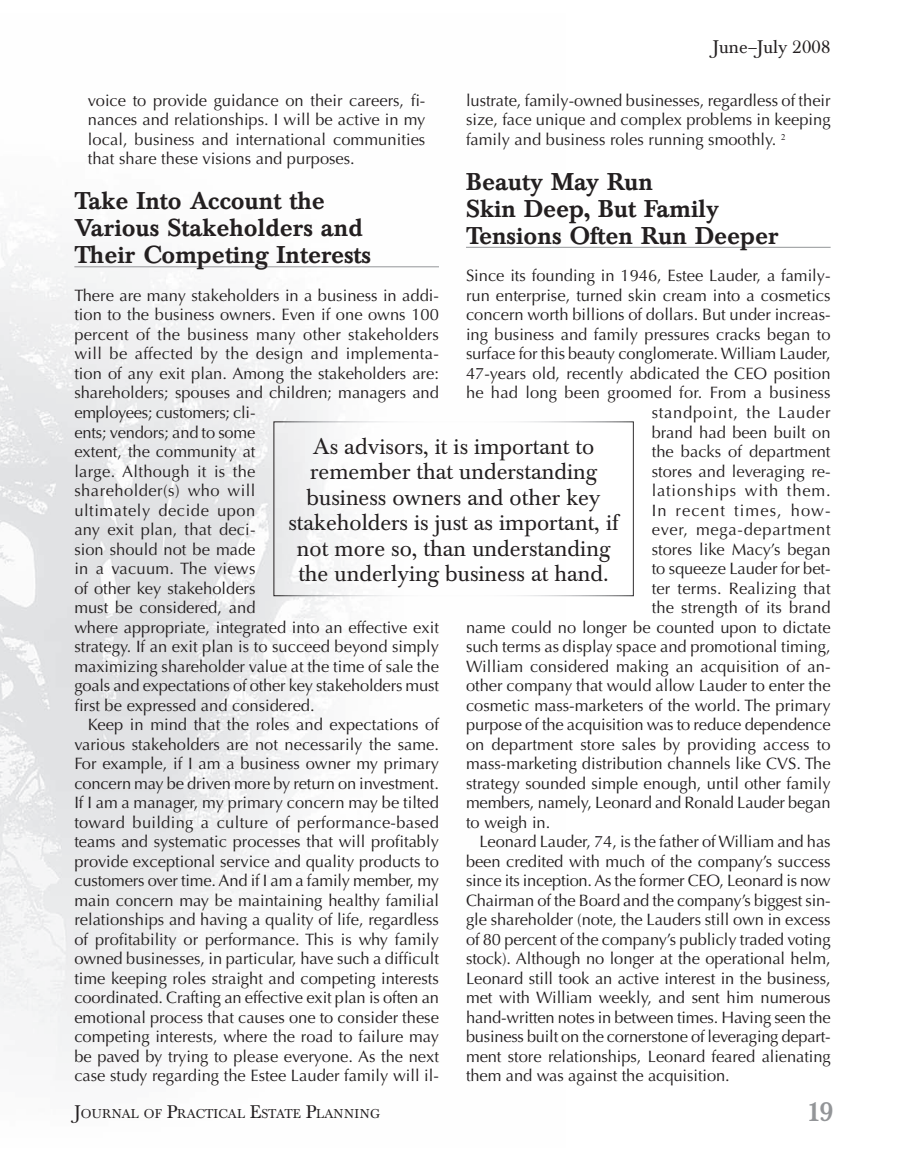
<style>
.page{position:relative;width:905px;height:1175px;background:#fff}
.page>*{position:absolute;margin:0;border:0;box-sizing:border-box;transform-origin:0 0}
.t1{font:500 27px "Baskerville BE";color:#939598}
.t2{font:500 24px/27px "Baskerville BE";color:#231f20}
.t3{font:22.5px/25.5px "Baskerville BE";color:#231f20;text-align:center}
.t4{font:18px "Baskerville BE";color:#231f20}
.t5{font:16.5px/19.5px "Optima";color:#231f20;text-align:justify}
.t6{font:16.5px "Optima";letter-spacing:.045em;color:#231f20}
.t7{font:16.5px "Optima";letter-spacing:.05em;color:#231f20}
.t8{font:16.5px "Optima";letter-spacing:.04em;color:#231f20}
.t9{font:16.5px "Optima";letter-spacing:.065em;color:#231f20}
.t10{font:12.6px "Baskerville BE";color:#231f20}
.s1{font-size:18px}
</style>
<div class="page">
<img style="left:0;top:226px;width:565px;height:837px">
<hr style="left:74px;top:266px;width:365px;height:1px;background:#939598">
<hr style="left:466px;top:247px;width:364px;height:1px;background:#939598">
<div style="left:273px;top:421px;width:360px;height:175px;border:1px solid #fff"></div>
<p class="t4" style="left:712px;top:40px;width:119px">June–July 2008</p>
<p class="t5" style="left:88px;top:92px;width:339px">voice to provide guidance on their careers, fi&shy;nances and relationships. I will be active in my local, business and international communities that share these visions and purposes.</p>
<h2 class="t2" style="left:74px;top:190px;width:298px">Take Into Account the<br>Various Stakeholders and<br>Their Competing Interests</h2>
<p class="t5" style="left:74px;top:287px;width:366px;text-align:left">There are many stakeholders in a business in addi&shy;tion to the business owners. Even if one owns 100 percent of the business many other stakeholders will be affected by the design and implementa&shy;tion of any exit plan. Among the stakeholders are: shareholders; spouses and children; managers and employees; customers; cli-<br>ents; vendors; and to some<br>extent, the community at<br>large. Although it is the<br>shareholder(s) who will<br>ultimately decide upon<br>any exit plan, that deci-<br>sion should not be made<br>in a vacuum. The views<br>of other key stakeholders<br>must be considered, and<br>where appropriate, integrated into an effective exit strategy. If an exit plan is to succeed beyond simply maximizing shareholder value at the time of sale the goals and expectations of other key stakeholders must first be expressed and considered.</p>
<p class="t5" style="left:74px;top:716px;width:366px;text-indent:14px">Keep in mind that the roles and expectations of various stakeholders are not necessarily the same.<br>For example, if I am a business owner my primary concern may be driven more by return on investment.<br>If I am a manager, my primary concern may be tilted toward building a culture of performance-based teams and systematic processes that will profitably provide exceptional service and quality products to customers over time. And if I am a family member, my main concern may be maintaining healthy familial relationships and having a quality of life, regardless of profitability or performance. This is why family owned businesses, in particular, have such a difficult time keeping roles straight and competing interests coordinated. Crafting an effective exit plan is often an emotional process that causes one to consider these competing interests, where the road to failure may be paved by trying to please everyone. As the next case study regarding the Estee Lauder family will il-</p>
<p class="t5" style="left:466px;top:92px;width:366px">lustrate, family-owned businesses, regardless of their size, face unique and complex problems in keeping family and business roles running smoothly. <sup>2</sup></p>
<h2 class="t2" style="left:466px;top:171px;width:314px">Beauty May Run<br>Skin Deep, But Family<br>Tensions Often Run Deeper</h2>
<p class="t5" style="left:466px;top:268px;width:366px">Since its founding in 1946, Estee Lauder, a family-</p>
<p class="t5" style="left:466px;top:287px;width:366px">run enterprise, turned skin cream into a cosmetics</p>
<p class="t5" style="left:466px;top:307px;width:366px">concern worth billions of dollars. But under increas-</p>
<p class="t5" style="left:466px;top:326px;width:366px">ing business and family pressures cracks began to</p>
<p class="t5" style="left:466px;top:346px;width:366px">surface for this beauty conglomerate. William Lauder,</p>
<p class="t5" style="left:466px;top:365px;width:366px">47-years old, recently abdicated the CEO position</p>
<p class="t5" style="left:466px;top:385px;width:366px">he had long been groomed for. From a business</p>
<p class="t6" style="left:651px;top:405px;width:180px">standpoint, the Lauder</p>
<p class="t5" style="left:651px;top:424px;width:180px">brand had been built on</p>
<p class="t5" style="left:651px;top:443px;width:180px">the backs of department</p>
<p class="t5" style="left:651px;top:463px;width:180px">stores and leveraging re-</p>
<p class="t7" style="left:651px;top:483px;width:180px">lationships with them.</p>
<p class="t9" style="left:651px;top:503px;width:180px">In recent times, how-</p>
<p class="t8" style="left:651px;top:522px;width:180px">ever, mega-department</p>
<p class="t5" style="left:651px;top:541px;width:180px">stores like Macy’s began</p>
<p class="t5" style="left:651px;top:560px;width:180px">to squeeze Lauder for bet-</p>
<p class="t5" style="left:651px;top:580px;width:180px">ter terms. Realizing that</p>
<p class="t5" style="left:651px;top:599px;width:180px">the strength of its brand</p>
<p class="t5" style="left:466px;top:619px;width:366px">name could no longer be counted upon to dictate</p>
<p class="t5" style="left:466px;top:638px;width:366px">such terms as display space and promotional timing,</p>
<p class="t5" style="left:466px;top:658px;width:366px">William considered making an acquisition of an-</p>
<p class="t5" style="left:466px;top:677px;width:366px">other company that would allow Lauder to enter the</p>
<p class="t5" style="left:466px;top:697px;width:366px">cosmetic mass-marketers of the world. The primary</p>
<p class="t5" style="left:466px;top:716px;width:366px">purpose of the acquisition was to reduce dependence</p>
<p class="t5" style="left:466px;top:736px;width:366px">on department store sales by providing access to</p>
<p class="t5" style="left:466px;top:755px;width:366px">mass-marketing distribution channels like CVS. The</p>
<p class="t5" style="left:466px;top:775px;width:366px">strategy sounded simple enough, until other family</p>
<p class="t5" style="left:466px;top:794px;width:366px">members, namely, Leonard and Ronald Lauder began</p>
<p class="t5" style="left:466px;top:814px;width:86px">to weigh in.</p>
<p class="t5" style="left:479px;top:833px;width:352px">Leonard Lauder, 74, is the father of William and has</p>
<p class="t5" style="left:466px;top:853px;width:366px">been credited with much of the company’s success</p>
<p class="t5" style="left:466px;top:872px;width:366px">since its inception. As the former CEO, Leonard is now</p>
<p class="t5" style="left:466px;top:892px;width:366px">Chairman of the Board and the company’s biggest sin-</p>
<p class="t5" style="left:466px;top:911px;width:366px">gle shareholder (note, the Lauders still own in excess</p>
<p class="t5" style="left:466px;top:931px;width:366px">of 80 percent of the company’s publicly traded voting</p>
<p class="t5" style="left:466px;top:950px;width:366px">stock). Although no longer at the operational helm,</p>
<p class="t5" style="left:466px;top:970px;width:366px">Leonard still took an active interest in the business,</p>
<p class="t5" style="left:466px;top:989px;width:366px">met with William weekly, and sent him numerous</p>
<p class="t5" style="left:466px;top:1009px;width:366px">hand-written notes in between times. Having seen the</p>
<p class="t5" style="left:466px;top:1028px;width:366px">business built on the cornerstone of leveraging depart-</p>
<p class="t5" style="left:466px;top:1048px;width:366px">ment store relationships, Leonard feared alienating</p>
<p class="t5" style="left:466px;top:1067px;width:265px">them and was against the acquisition.</p>
<h3 class="t3" style="left:288px;top:435px;width:332px">As advisors, it is important to remember that understanding business owners and other key stakeholders is just as important, if not more so, than understanding the underlying business at hand.</h3>
<p class="t10" style="left:74px;top:1111px;width:307px"><span class="s1">J</span>OURNAL OF <span class="s1">P</span>RACTICAL <span class="s1">E</span>STATE <span class="s1">P</span>LANNING</p>
<h1 class="t1" style="left:806px;top:1100px;width:28px">19</h1>
<p class="t10" style="left:74px;top:1108px;width:307px"><span class="s1">J</span>OURNAL OF <span class="s1">P</span>RACTICAL <span class="s1">E</span>STATE <span class="s1">P</span>LANNING</p>
</div>
